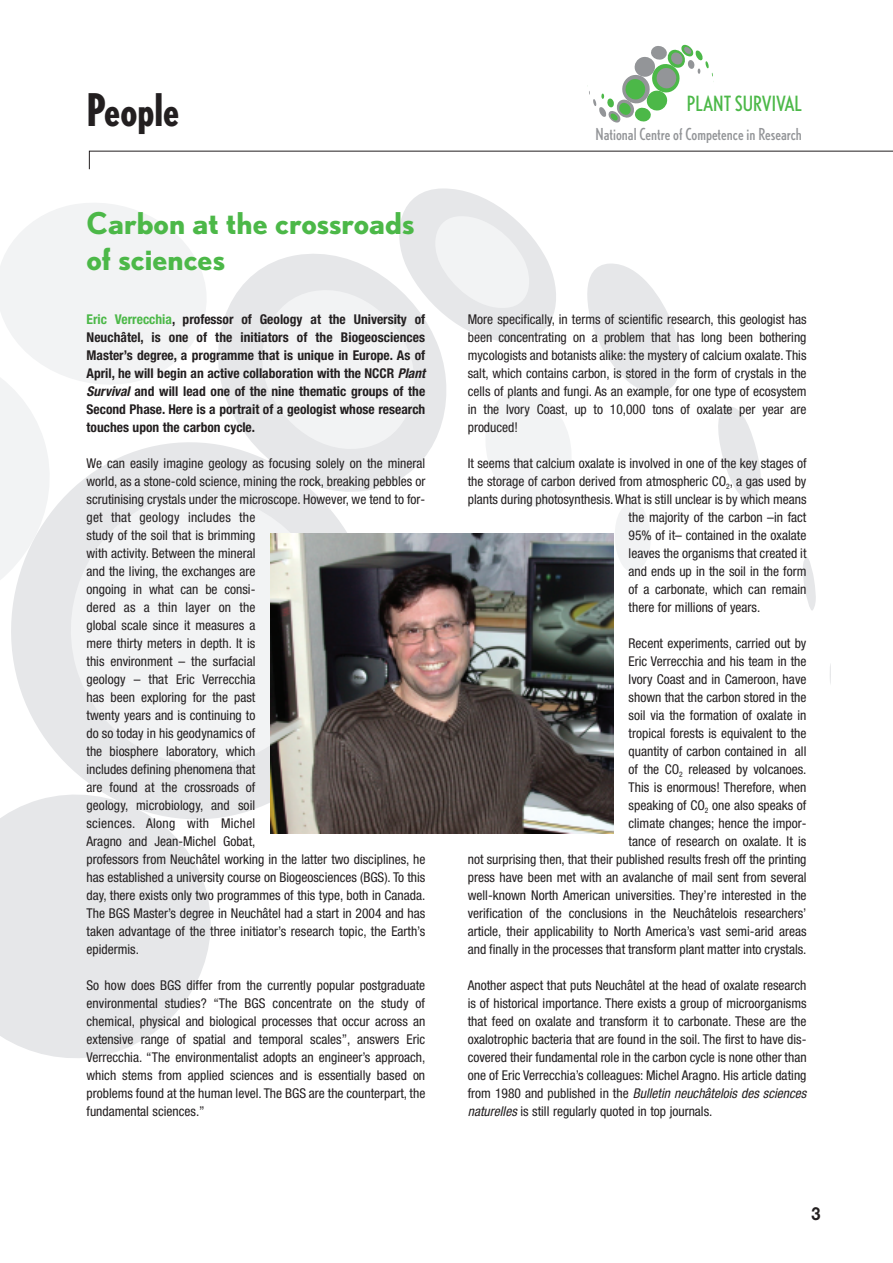
<style>
.page{position:relative;width:893px;height:1263px;background:#fff}
.page>*{position:absolute;margin:0;border:0;box-sizing:border-box;transform-origin:0 0}
.t1{font:700 condensed 45px "Nobel";color:#231f20}
.t2{font:700 30px/36px "Nobel";color:#4cb848}
.t3{font:condensed 21px "Nobel";color:#4cb848}
.t4{font:700 18px "Helvetica Neue";color:#231f20;scale:.9 1}
.t5{font:condensed 16.5px "Nobel";color:#939598}
.t6{font:condensed 13.5px/18px "Helvetica Neue";color:#231f20;text-align:justify}
.t7{font:700 condensed 13.5px/18px "Helvetica Neue";color:#231f20;text-align:justify}
.s1{color:#4cb848}
.s2{font-style:italic}
</style>
<div class="page">
<svg style="left:718px;top:407px;width:43px;height:92px"></svg>
<svg style="left:221px;top:274px;width:33px;height:149px;fill:#e6e7e9"></svg>
<svg style="left:803px;top:557px;width:13px;height:54px"></svg>
<svg style="left:830px;top:664px;width:1px;height:20px"></svg>
<svg style="left:254px;top:188px;width:426px;height:384px"></svg>
<svg style="left:221px;top:423px;width:173px;height:411px;fill:#e6e7e9"></svg>
<svg style="left:221px;top:480px;width:124px;height:302px;fill:#f2f3f4"></svg>
<svg style="left:0;top:780px;width:225px;height:278px;fill:#e6e7e9"></svg>
<svg style="left:0;top:203px;width:221px;height:780px"></svg>
<svg style="left:589px;top:45px;width:125px;height:78px"></svg>
<svg style="left:88px;top:150px;width:805px;height:20px"></svg>
<img style="left:270px;top:533px;width:344px;height:300px">
<h1 class="t1" style="left:87px;top:84px;width:94px">People</h1>
<h2 class="t2" style="left:87px;top:206px;width:329px">Carbon at the crossroads of sciences</h2>
<p class="t7" style="left:87px;top:311px;width:340px"><span class="s1">Eric Verrecchia</span>, professor of Geology at the University of Neuchâtel, is one of the initiators of the Biogeosciences Master’s degree, a programme that is unique in Europe. As of April, he will begin an active collaboration with the NCCR <span class="s2">Plant Survival</span> and will lead one of the nine thematic groups of the Second Phase. Here is a portrait of a geologist whose research touches upon the carbon cycle.</p>
<p class="t6" style="left:87px;top:455px;width:340px;text-align:left">We can easily imagine geology as focusing solely on the mineral world, as a stone-cold science, mining the rock, breaking pebbles or scrutinising crystals under the microscope. However, we tend to for&shy;get that geology includes the<br>study of the soil that is brimming<br>with activity. Between the mineral<br>and the living, the exchanges are<br>ongoing in what can be consi-<br>dered as a thin layer on the<br>global scale since it measures a<br>mere thirty meters in depth. It is<br>this environment – the surfacial<br>geology – that Eric Verrecchia<br>has been exploring for the past<br>twenty years and is continuing to<br>do so today in his geodynamics of<br>the biosphere laboratory, which<br>includes defining phenomena that<br>are found at the crossroads of<br>geology, microbiology, and soil<br>sciences. Along with Michel<br>Aragno and Jean-Michel Gobat,<br>professors from Neuchâtel working in the latter two disciplines, he has established a university course on Biogeosciences (BGS). To this day, there exists only two programmes of this type, both in Canada.<br>The BGS Master’s degree in Neuchâtel had a start in 2004 and has taken advantage of the three initiator’s research topic, the Earth’s epidermis.</p>
<p class="t6" style="left:87px;top:977px;width:340px">So how does BGS differ from the currently popular postgraduate environmental studies? “The BGS concentrate on the study of chemical, physical and biological processes that occur across an extensive range of spatial and temporal scales”, answers Eric Verrecchia. “The environmentalist adopts an engineer’s approach, which stems from applied sciences and is essentially based on problems found at the human level. The BGS are the counterpart, the fundamental sciences.”</p>
<h3 class="t3" style="left:687px;top:92px;width:117px">PLANT SURVIVAL</h3>
<p class="t5" style="left:596px;top:125px;width:208px">National Centre of Competence in Research</p>
<p class="t6" style="left:468px;top:311px;width:340px">More specifically, in terms of scientific research, this geologist has been concentrating on a problem that has long been bothering mycologists and botanists alike: the mystery of calcium oxalate. This salt, which contains carbon, is stored in the form of crystals in the cells of plants and fungi. As an example, for one type of ecosystem in the Ivory Coast, up to 10,000 tons of oxalate per year are produced!</p>
<p class="t6" style="left:468px;top:455px;width:340px">It seems that calcium oxalate is involved in one of the key stages of</p>
<p class="t6" style="left:468px;top:473px;width:340px">the storage of carbon derived from atmospheric CO<sub>2</sub>, a gas used by</p>
<p class="t6" style="left:468px;top:491px;width:340px">plants during photosynthesis. What is still unclear is by which means</p>
<p class="t6" style="left:629px;top:509px;width:179px">the majority of the carbon –in fact</p>
<p class="t6" style="left:629px;top:527px;width:179px">95% of it– contained in the oxalate</p>
<p class="t6" style="left:629px;top:545px;width:179px">leaves the organisms that created it</p>
<p class="t6" style="left:629px;top:563px;width:179px">and ends up in the soil in the form</p>
<p class="t6" style="left:629px;top:581px;width:179px">of a carbonate, which can remain</p>
<p class="t6" style="left:629px;top:599px;width:133px">there for millions of years.</p>
<p class="t6" style="left:468px;top:635px;width:340px;text-align:right">Recent experiments, carried out by<br>Eric Verrecchia and his team in the<br>Ivory Coast and in Cameroon, have<br>shown that the carbon stored in the<br>soil via the formation of oxalate in<br>tropical forests is equivalent to the<br>quantity of carbon contained in all<br>of the CO<sub>2</sub> released by volcanoes.<br>This is enormous! Therefore, when<br>speaking of CO<sub>2</sub> one also speaks of<br>climate changes; hence the impor-<br>tance of research on oxalate. It is<br>not surprising then, that their published results fresh off the printing press have been met with an avalanche of mail sent from several well-known North American universities. They’re interested in the verification of the conclusions in the Neuchâtelois researchers’ article, their applicability to North America’s vast semi-arid areas and finally in the processes that transform plant matter into crystals.</p>
<p class="t6" style="left:468px;top:977px;width:340px">Another aspect that puts Neuchâtel at the head of oxalate research is of historical importance. There exists a group of microorganisms that feed on oxalate and transform it to carbonate. These are the oxalotrophic bacteria that are found in the soil. The first to have dis&shy;covered their fundamental role in the carbon cycle is none other than one of Eric Verrecchia’s colleagues: Michel Aragno. His article dating from 1980 and published in the <span class="s2">Bulletin neuchâtelois des sciences naturelles</span> is still regularly quoted in top journals.</p>
<h3 class="t4" style="left:811px;top:1207px;width:12px">3</h3>
</div>
